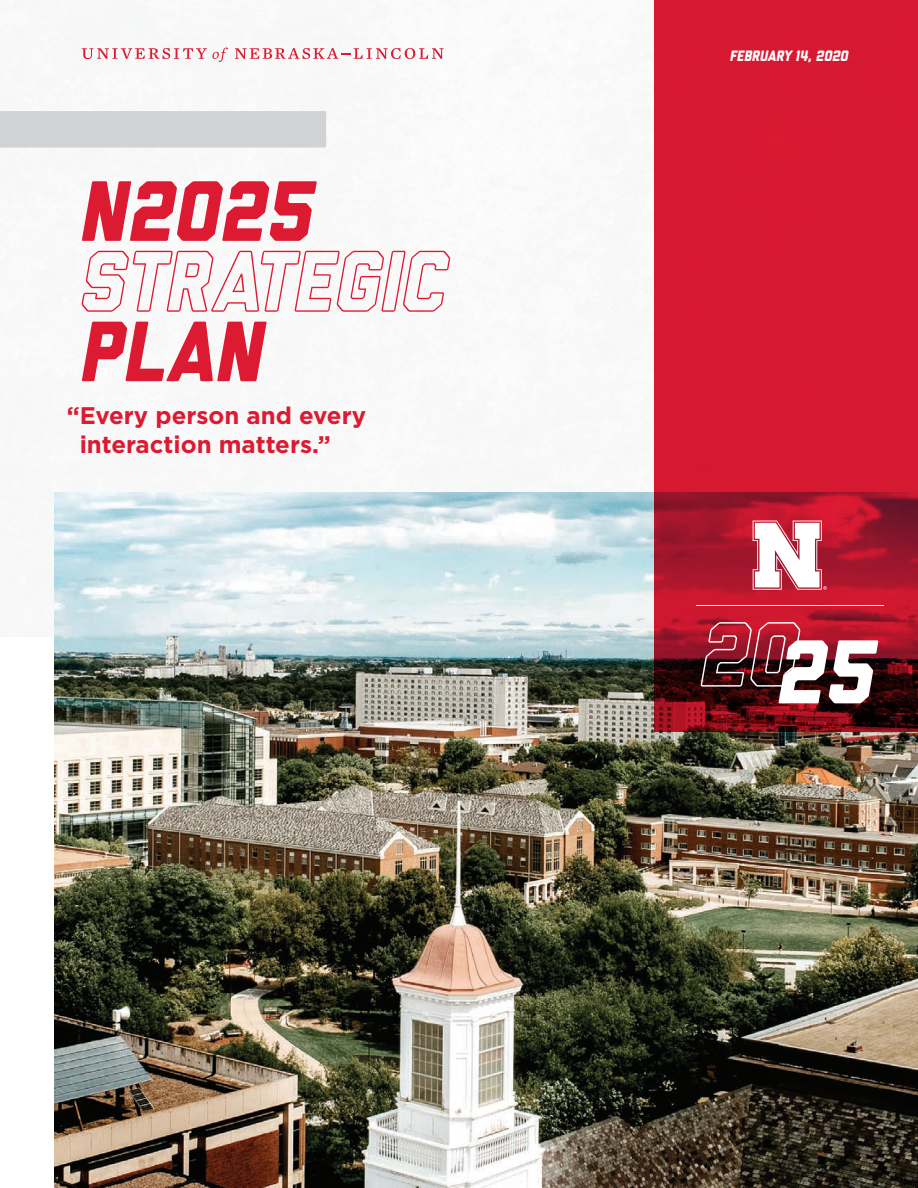
<style>
.page{position:relative;width:918px;height:1188px;background:#fff}
.page>*{position:absolute;margin:0;border:0;box-sizing:border-box;transform-origin:0 0}
.t1{font:italic 800 85.35px/70.2px "Liberator Outline";letter-spacing:-.005em;color:#dc1a32}
.t2{font:italic 800 85.35px "Liberator";color:#dc1a32}
.t3{font:700 24px/28.8px "Gotham";color:#dc1a32}
.t4{font:italic 800 15px "Liberator";color:#fff}
.s1{font-family:"Liberator"}
</style>
<div class="page">
<img style="left:54px;top:492px;width:864px;height:696px">
<svg style="left:654px;top:0;width:264px;height:732px;background:#c6172d"></svg>
<div style="left:0;top:111px;width:326px;height:37px;background:#d1d2d4"></div>
<svg style="left:82px;top:48px;width:146px;height:14px"></svg>
<svg style="left:235px;top:48px;width:209px;height:11px"></svg>
<svg style="left:753px;top:521px;width:74px;height:69px"></svg>
<hr style="left:696px;top:606px;width:188px;height:1px;background:#fff">
<svg style="left:701px;top:622px;width:177px;height:81px"></svg>
<p class="t2" style="left:81px;top:165px;width:235px">N2025</p>
<p class="t1" style="left:81px;top:246px;width:368px">STRATEGIC<br><span class="s1">PLAN</span></p>
<p class="t3" style="left:80px;top:401px;width:288px;text-indent:-13px">“Every person and every interaction matters.”</p>
<p class="t4" style="left:730px;top:48px;width:120px">FEBRUARY 14, 2020</p>
</div>
